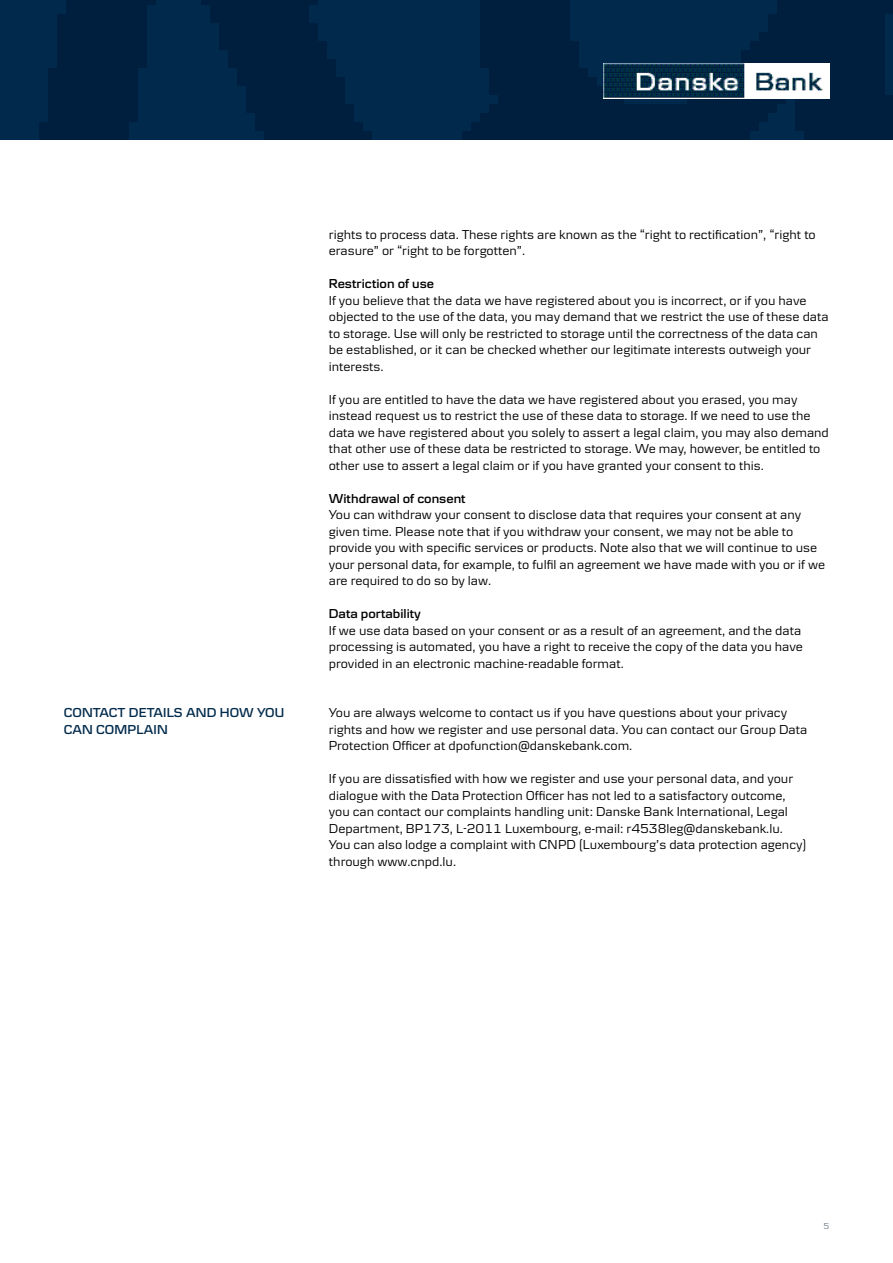
<style>
.page{position:relative;width:893px;height:1263px;background:#fff}
.page>*{position:absolute;margin:0;border:0;box-sizing:border-box;transform-origin:0 0}
.t1{font:13.5px/16.5px "Danske Textv 2";color:#000}
.t2{font:600 13.5px "Danske Textv 2";color:#000}
.t3{font:600 13.5px/16.5px "Danske Textv 2";letter-spacing:.01em;color:#002a4b}
.t4{font:9px "Danske Text";color:#6f7c87}
</style>
<div class="page">
<img style="left:0;top:0;width:893px;height:140px">
<img style="left:604px;top:64px;width:225px;height:34px">
<p class="t3" style="left:64px;top:704px;width:222px">CONTACT DETAILS AND HOW YOU<br>CAN COMPLAIN</p>
<p class="t1" style="left:329px;top:226px;width:488px">rights to process data. These rights are known as the “right to rectification”, “right to erasure” or “right to be forgotten”.</p>
<p class="t2" style="left:329px;top:276px;width:107px">Restriction of use</p>
<p class="t1" style="left:329px;top:292px;width:501px">If you believe that the data we have registered about you is incorrect, or if you have objected to the use of the data, you may demand that we restrict the use of these data to storage. Use will only be restricted to storage until the correctness of the data can be established, or it can be checked whether our legitimate interests outweigh your interests.</p>
<p class="t1" style="left:329px;top:391px;width:502px">If you are entitled to have the data we have registered about you erased, you may instead request us to restrict the use of these data to storage. If we need to use the data we have registered about you solely to assert a legal claim, you may also demand that other use of these data be restricted to storage. We may, however, be entitled to other use to assert a legal claim or if you have granted your consent to this.</p>
<p class="t2" style="left:329px;top:491px;width:138px">Withdrawal of consent</p>
<p class="t1" style="left:329px;top:506px;width:498px">You can withdraw your consent to disclose data that requires your consent at any given time. Please note that if you withdraw your consent, we may not be able to provide you with specific services or products. Note also that we will continue to use your personal data, for example, to fulfil an agreement we have made with you or if we are required to do so by law.</p>
<p class="t2" style="left:329px;top:606px;width:94px">Data portability</p>
<p class="t1" style="left:329px;top:622px;width:476px;text-align:justify">If we use data based on your consent or as a result of an agreement, and the data processing is automated, you have a right to receive the copy of the data you have provided in an electronic machine-readable format.</p>
<p class="t1" style="left:329px;top:704px;width:480px">You are always welcome to contact us if you have questions about your privacy rights and how we register and use personal data. You can contact our Group Data<br>Protection Officer at dpofunction@danskebank.com.</p>
<p class="t1" style="left:329px;top:770px;width:479px">If you are dissatisfied with how we register and use your personal data, and your dialogue with the Data Protection Officer has not led to a satisfactory outcome, you can contact our complaints handling unit: Danske Bank International, Legal Department, BP173, L-2011 Luxembourg, e-mail: r4538leg@danskebank.lu.<br>You can also lodge a complaint with CNPD (Luxembourg’s data protection agency) through www.cnpd.lu.</p>
<p class="t4" style="left:823px;top:1221px;width:7px">5</p>
</div>
